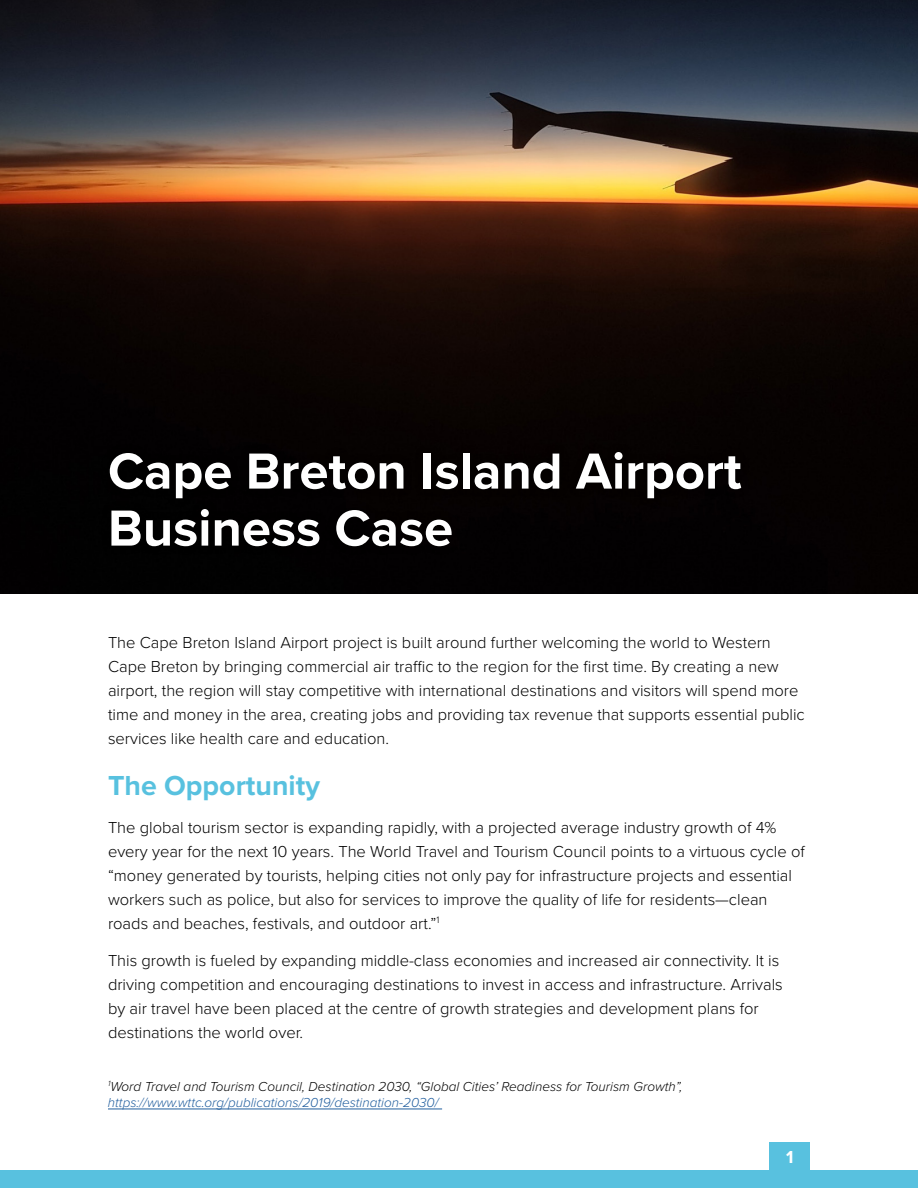
<style>
.page{position:relative;width:918px;height:1188px;background:#fff}
.page>*{position:absolute;margin:0;border:0;box-sizing:border-box;transform-origin:0 0}
.t1{font:700 52.5px/57px "Proxima Nova";color:#fff}
.t2{font:700 28.5px "Proxima Nova";color:#58c1df}
.t3{font:700 18px "Proxima Nova";color:#fff}
.t4{font:300 16.5px/24px "Proxima Nova";color:#000}
.t5{font:italic 300 13.5px/16.5px "Proxima Nova";color:#000}
.s1{color:#215e9e}
</style>
<div class="page">
<div style="left:770px;top:1143px;width:40px;height:45px;background:#58c1df"></div>
<img style="left:0;top:0;width:918px;height:594px">
<div style="left:0;top:1171px;width:918px;height:17px;background:#58c1df"></div>
<div style="left:100px;top:443px;width:650px;height:112px;background:#000"></div>
<hr style="left:108px;top:1109px;width:334px;height:1px;background:#215e9e">
<h1 class="t1" style="left:108px;top:445px;width:635px">Cape Breton Island Airport<br>Business Case</h1>
<p class="t4" style="left:108px;top:631px;width:698px">The Cape Breton Island Airport project is built around further welcoming the world to Western Cape Breton by bringing commercial air traffic to the region for the first time. By creating a new airport, the region will stay competitive with international destinations and visitors will spend more time and money in the area, creating jobs and providing tax revenue that supports essential public services like health care and education.</p>
<h2 class="t2" style="left:108px;top:769px;width:214px">The Opportunity</h2>
<p class="t4" style="left:108px;top:815px;width:698px">The global tourism sector is expanding rapidly, with a projected average industry growth of 4% every year for the next 10 years. The World Travel and Tourism Council points to a virtuous cycle of “money generated by tourists, helping cities not only pay for infrastructure projects and essential workers such as police, but also for services to improve the quality of life for residents—clean roads and beaches, festivals, and outdoor art.”<sup>1</sup></p>
<p class="t4" style="left:108px;top:949px;width:676px">This growth is fueled by expanding middle-class economies and increased air connectivity. It is driving competition and encouraging destinations to invest in access and infrastructure. Arrivals by air travel have been placed at the centre of growth strategies and development plans for destinations the world over.</p>
<p class="t5" style="left:108px;top:1077px;width:576px"><sup>1</sup>Word Travel and Tourism Council, Destination 2030, “Global Cities’ Readiness for Tourism Growth”, <span class="s1">https://www.wttc.org/publications/2019/destination-2030/</span></p>
<p class="t3" style="left:786px;top:1146px;width:9px">1</p>
</div>
